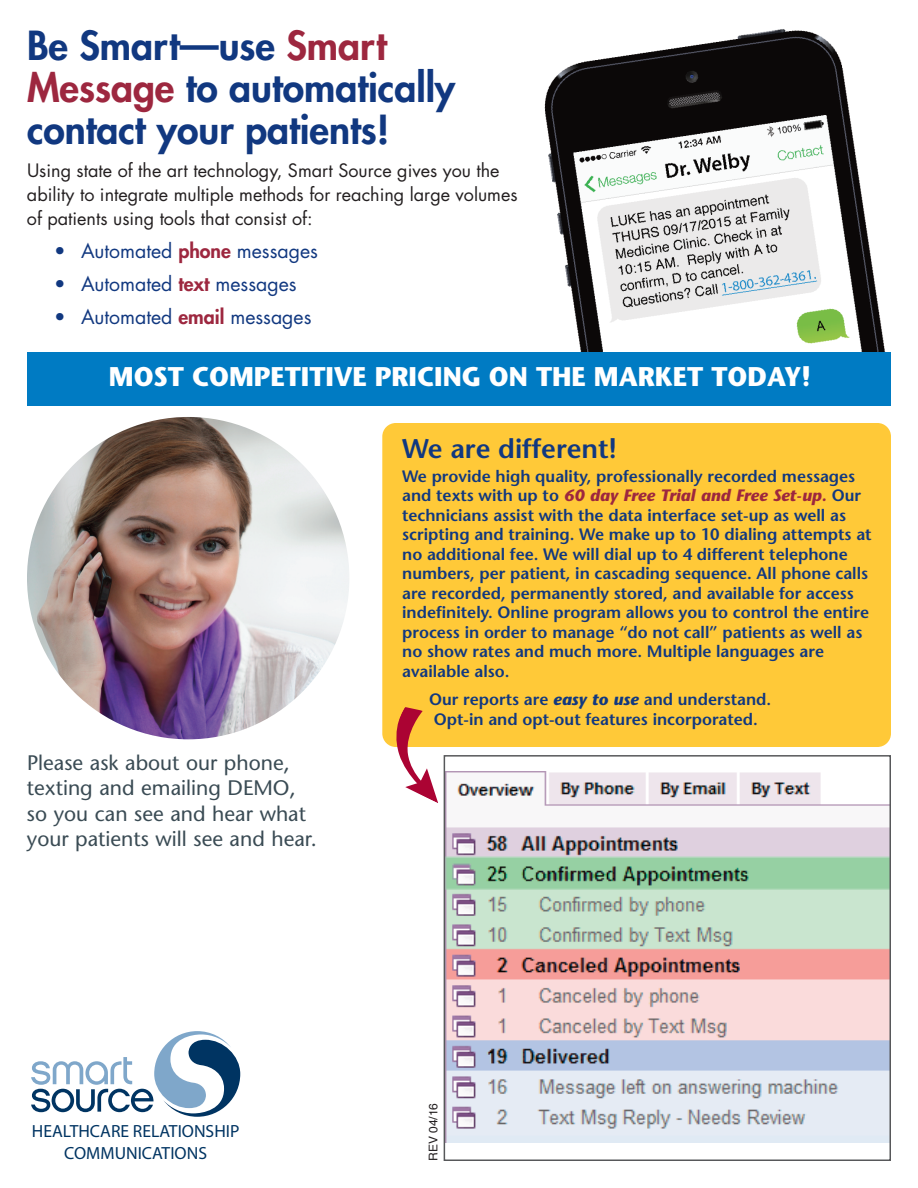
<style>
.page{position:relative;width:918px;height:1188px;background:#fff}
.page>*{position:absolute;margin:0;border:0;box-sizing:border-box;transform-origin:0 0}
.t1{font:800 39px/42px "Futura";color:#113880}
.t2{font:700 27px "Stone Sans";color:#fff;scale:.95 1}
.t3{font:600 27px "Stone Sans";color:#113880}
.t4{font:21px/25.5px "Stone Sans";color:#3a4b54}
.t5{font:19.5px "Futura";color:#113880}
.t6{font:18px/24px "Futura";color:#231f20}
.t7{font:17.7px/21.1px "Myriad Pro Regular+DEBOUR";color:#003462;text-align:center}
.t8{font:600 16.5px/19.5px "Stone Sans";color:#113880}
.t9{font:12px "Helvetica";color:#231f20}
.s1{color:#9d273f}
.s2{font-weight:800;color:#9d273f}
.s3{font-weight:700;font-style:italic;color:#9d273f}
.s4{font-weight:700;font-style:italic}
</style>
<div class="page">
<div style="left:382px;top:423px;width:509px;height:324px;background:#ffc938;border-radius:14px"></div>
<img style="left:544px;top:29px;width:342px;height:323px">
<div style="left:27px;top:352px;width:864px;height:54px;background:#007bc3"></div>
<img style="left:27px;top:417px;width:322px;height:322px">
<img style="left:447px;top:771px;width:441px;height:371px">
<div style="left:444px;top:755px;width:447px;height:406px;border:2px solid #57585a"></div>
<svg style="left:391px;top:707px;width:47px;height:96px"></svg>
<svg style="left:31px;top:1031px;width:209px;height:86px"></svg>
<h1 class="t1" style="left:27px;top:28px;width:430px">Be Smart—use <span class="s1">Smart<br>Message</span> to automatically contact your patients!</h1>
<p class="t6" style="left:27px;top:160px;width:492px">Using state of the art technology, Smart Source gives you the ability to integrate multiple methods for reaching large volumes of patients using tools that consist of:</p>
<p class="t5" style="left:54px;top:242px;width:265px">• Automated <span class="s2">phone</span> messages</p>
<p class="t5" style="left:54px;top:275px;width:244px">• Automated <span class="s2">text</span> messages</p>
<p class="t5" style="left:54px;top:308px;width:259px">• Automated <span class="s2">email</span> messages</p>
<h2 class="t2" style="left:109px;top:366px;width:741px">MOST COMPETITIVE PRICING ON THE MARKET TODAY!</h2>
<p class="t4" style="left:27px;top:752px;width:291px">Please ask about our phone, texting and emailing DEMO, so you can see and hear what your patients will see and hear.</p>
<h2 class="t3" style="left:402px;top:438px;width:216px">We are different!</h2>
<p class="t8" style="left:402px;top:468px;width:471px">We provide high quality, professionally recorded messages and texts with up to <span class="s3">60 day Free Trial and Free Set-up.</span> Our technicians assist with the data interface set-up as well as scripting and training. We make up to 10 dialing attempts at no additional fee. We will dial up to 4 different telephone numbers, per patient, in cascading sequence. All phone calls are recorded, permanently stored, and available for access indefinitely. Online program allows you to control the entire process in order to manage “do not call” patients as well as no show rates and much more. Multiple languages are available also.</p>
<p class="t8" style="left:429px;top:692px;width:344px">Our reports are <span class="s4">easy to use</span> and understand.<br>Opt-in and opt-out features incorporated.</p>
<p class="t7" style="left:32px;top:1122px;width:209px">HEALTHCARE RELATIONSHIP<br>COMMUNICATIONS</p>
<p class="t9" style="left:428px;top:1161px;width:60px;rotate:-90deg">REV 04/16</p>
</div>
